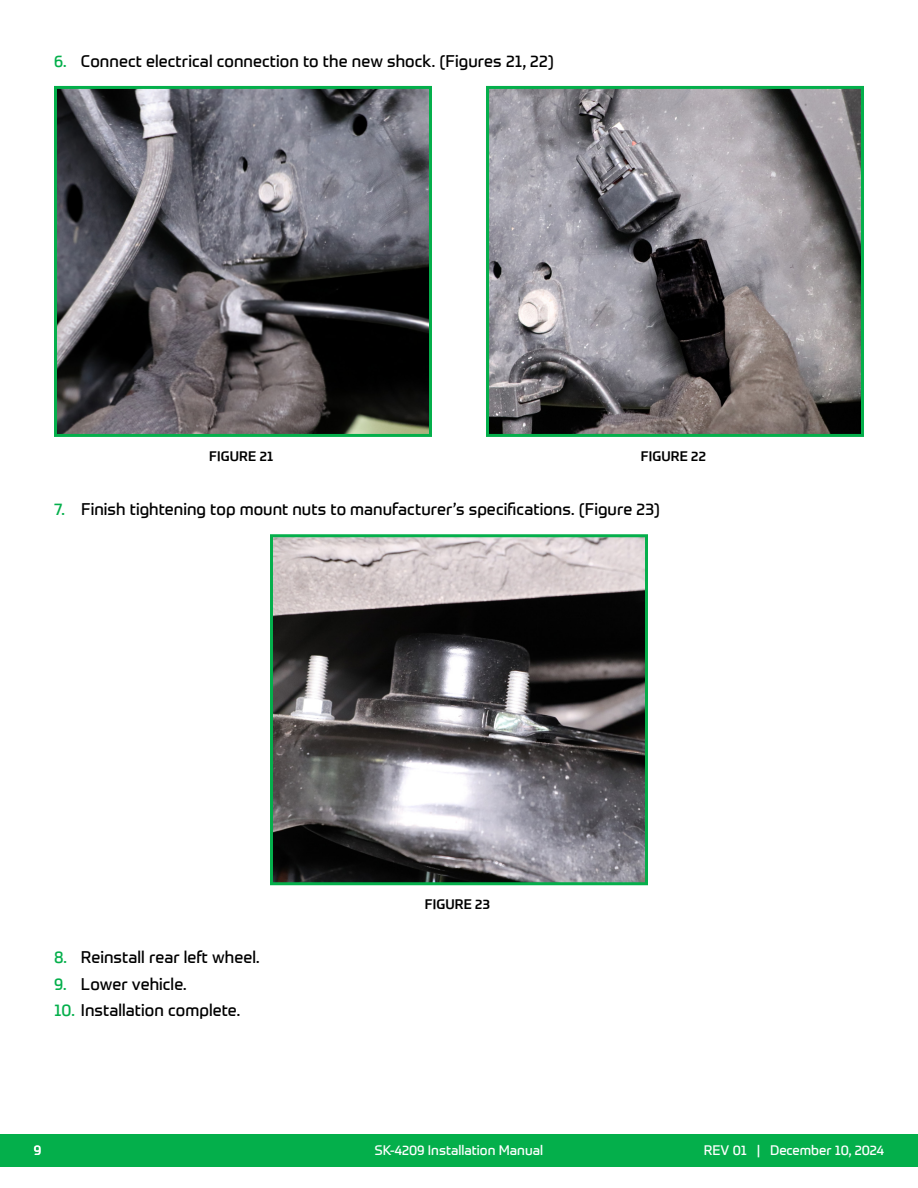
<style>
.page{position:relative;width:918px;height:1188px;background:#fff}
.page>*{position:absolute;margin:0;border:0;box-sizing:border-box;transform-origin:0 0}
.t1{font:16.5px "Prometo";letter-spacing:.005em;color:#000}
.t2{font:13.5px "Prometo";color:#fff}
.t3{font:500 13.5px "Prometo";letter-spacing:.02em;color:#000}
.s1{color:#04af4b}
</style>
<div class="page">
<div style="left:0;top:1134px;width:918px;height:32px;background:#04af4b"></div>
<img style="left:58px;top:90px;width:370px;height:343px">
<div style="left:54px;top:86px;width:378px;height:351px;border:3px solid #04af4b"></div>
<img style="left:490px;top:90px;width:370px;height:343px">
<div style="left:486px;top:86px;width:378px;height:351px;border:3px solid #04af4b"></div>
<img style="left:274px;top:538px;width:370px;height:343px">
<div style="left:270px;top:534px;width:378px;height:351px;border:3px solid #04af4b"></div>
<p class="t1" style="left:54px;top:51px;width:501px"><span class="s1">6.</span> Connect electrical connection to the new shock. (Figures 21, 22)</p>
<p class="t3" style="left:209px;top:448px;width:17px">FIGURE</p>
<p class="t3" style="left:260px;top:448px;width:15px">21</p>
<p class="t3" style="left:641px;top:448px;width:17px">FIGURE</p>
<p class="t3" style="left:691px;top:448px;width:16px">22</p>
<p class="t1" style="left:54px;top:499px;width:608px"><span class="s1">7.</span> Finish tightening top mount nuts to manufacturer’s specifications. (Figure 23)</p>
<p class="t1" style="left:54px;top:947px;width:207px"><span class="s1">8.</span> Reinstall rear left wheel.</p>
<p class="t1" style="left:54px;top:974px;width:134px"><span class="s1">9.</span> Lower vehicle.</p>
<p class="t1" style="left:54px;top:1001px;width:188px"><span class="s1">10.</span> Installation complete.</p>
<p class="t3" style="left:425px;top:896px;width:17px">FIGURE</p>
<p class="t3" style="left:475px;top:896px;width:16px">23</p>
<p class="t2" style="left:34px;top:1142px;width:9px">9</p>
<p class="t2" style="left:375px;top:1142px;width:170px">SK-4209 Installation Manual</p>
<p class="t2" style="left:704px;top:1142px;width:182px">REV 01 | December 10, 2024</p>
</div>
